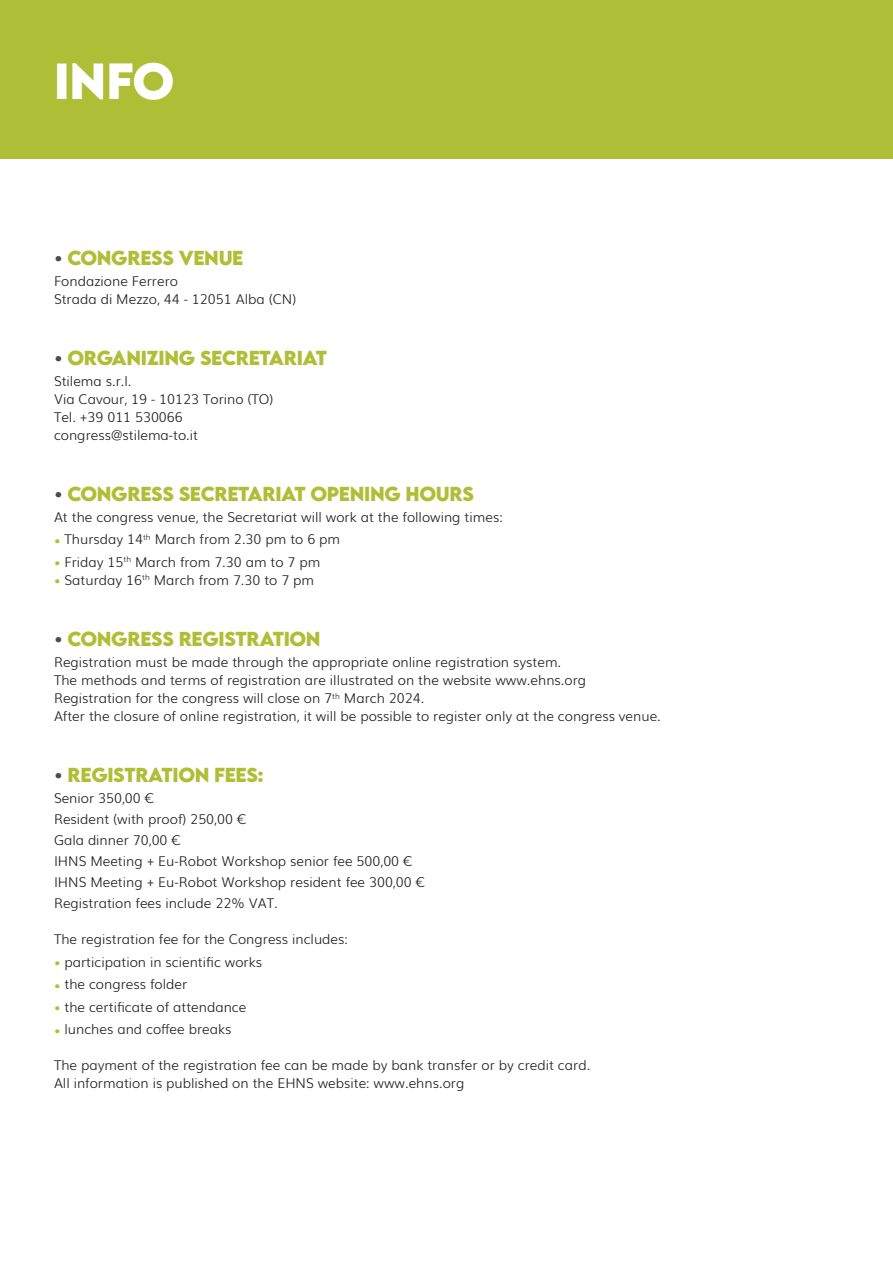
<style>
.page{position:relative;width:893px;height:1263px;background:#fff}
.page>*{position:absolute;margin:0;border:0;box-sizing:border-box;transform-origin:0 0}
.t1{font:700 45px "LEMONMILK";color:#fff}
.t2{font:700 18px "LEMONMILK";letter-spacing:-.02em;color:#b0be36}
.t3{font:300 13.5px "Muli";color:#231f20}
.s1{font-family:"Muli";font-weight:300;color:#4b4c4d}
.s2{color:#b0be36}
</style>
<div class="page">
<div style="left:0;top:0;width:893px;height:158px;background:#aebe37"></div>
<p class="t1" style="left:54px;top:50px;width:51px">info</p>
<p class="t2" style="left:54px;top:245px;width:191px"><span class="s1">•</span> CONGRESS VENUE</p>
<p class="t3" style="left:54px;top:270px;width:126px">Fondazione Ferrero</p>
<p class="t3" style="left:54px;top:288px;width:244px">Strada di Mezzo, 44 - 12051 Alba (CN)</p>
<p class="t2" style="left:54px;top:345px;width:275px"><span class="s1">•</span> ORGANIZING SECRETARIAT</p>
<p class="t3" style="left:54px;top:370px;width:79px">Stilema s.r.l.</p>
<p class="t3" style="left:54px;top:388px;width:221px">Via Cavour, 19 - 10123 Torino (TO)</p>
<p class="t3" style="left:54px;top:406px;width:130px">Tel. +39 011 530066</p>
<p class="t3" style="left:54px;top:424px;width:146px">congress@stilema-to.it</p>
<p class="t2" style="left:54px;top:482px;width:421px"><span class="s1">•</span> CONGRESS SECRETARIAT OPENING HOURS</p>
<p class="t3" style="left:54px;top:506px;width:450px">At the congress venue, the Secretariat will work at the following times:</p>
<p class="t3" style="left:54px;top:529px;width:288px"><span class="s2">•</span> Thursday 14<sup>th</sup> March from 2.30 pm to 6 pm</p>
<p class="t3" style="left:54px;top:551px;width:268px"><span class="s2">•</span> Friday 15<sup>th</sup> March from 7.30 am to 7 pm</p>
<p class="t3" style="left:54px;top:569px;width:262px"><span class="s2">•</span> Saturday 16<sup>th</sup> March from 7.30 to 7 pm</p>
<p class="t2" style="left:54px;top:627px;width:268px"><span class="s1">•</span> CONGRESS REGISTRATION</p>
<p class="t3" style="left:54px;top:652px;width:509px">Registration must be made through the appropriate online registration system.</p>
<p class="t3" style="left:54px;top:670px;width:534px">The methods and terms of registration are illustrated on the website www.ehns.org</p>
<p class="t3" style="left:54px;top:688px;width:372px">Registration for the congress will close on 7<sup>th</sup> March 2024.</p>
<p class="t3" style="left:54px;top:706px;width:608px">After the closure of online registration, it will be possible to register only at the congress venue.</p>
<p class="t2" style="left:54px;top:763px;width:211px"><span class="s1">•</span> REGISTRATION FEES:</p>
<p class="t3" style="left:54px;top:788px;width:102px">Senior 350,00 €</p>
<p class="t3" style="left:54px;top:809px;width:194px">Resident (with proof) 250,00 €</p>
<p class="t3" style="left:54px;top:830px;width:128px">Gala dinner 70,00 €</p>
<p class="t3" style="left:54px;top:851px;width:360px">IHNS Meeting + Eu-Robot Workshop senior fee 500,00 €</p>
<p class="t3" style="left:54px;top:872px;width:373px">IHNS Meeting + Eu-Robot Workshop resident fee 300,00 €</p>
<p class="t3" style="left:54px;top:893px;width:225px">Registration fees include 22% VAT.</p>
<p class="t3" style="left:54px;top:929px;width:295px">The registration fee for the Congress includes:</p>
<p class="t3" style="left:54px;top:951px;width:210px"><span class="s2">•</span> participation in scientific works</p>
<p class="t3" style="left:54px;top:974px;width:135px"><span class="s2">•</span> the congress folder</p>
<p class="t3" style="left:54px;top:996px;width:194px"><span class="s2">•</span> the certificate of attendance</p>
<p class="t3" style="left:54px;top:1019px;width:179px"><span class="s2">•</span> lunches and coffee breaks</p>
<p class="t3" style="left:54px;top:1055px;width:538px">The payment of the registration fee can be made by bank transfer or by credit card.</p>
<p class="t3" style="left:54px;top:1073px;width:412px">All information is published on the EHNS website: www.ehns.org</p>
</div>
